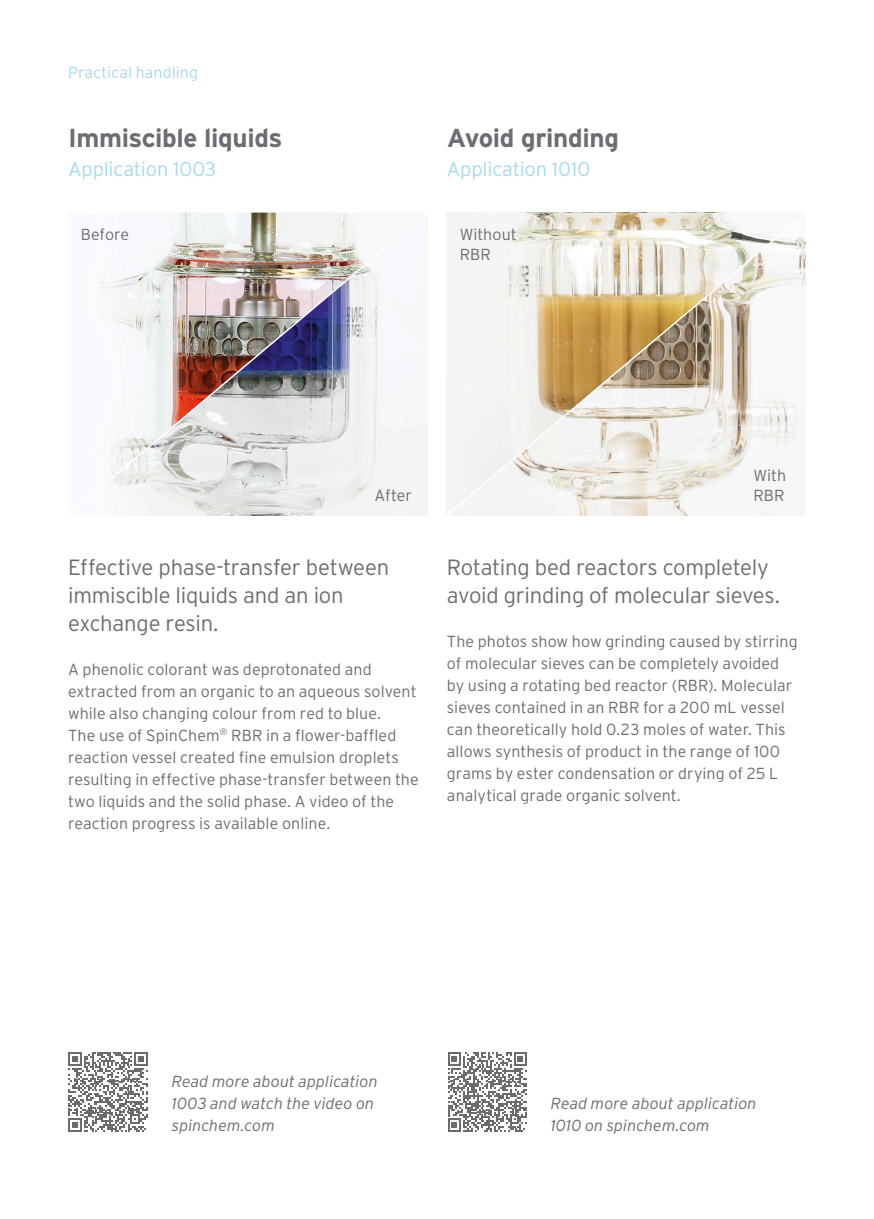
<style>
.page{position:relative;width:874px;height:1219px;background:#fff}
.page>*{position:absolute;margin:0;border:0;box-sizing:border-box;transform-origin:0 0}
.Mellanrubrik{font:700 26px "Interstate";letter-spacing:-.015em;color:#6b6d72}
.Ingress{font:300 22px/28px "Interstate";letter-spacing:-.01em;color:#6b6d72}
.Mellanrubrik-2{font:300 20px "Interstate";letter-spacing:-.005em;color:#a6daed}
.Bröd{font:300 16px/22px "Interstate";letter-spacing:.005em;color:#6b6d72}
.t1{font:italic 300 16px/22px "Interstate";letter-spacing:.005em;color:#6b6d72}
.Kapitelrad{font:300 16px "Interstate";letter-spacing:.005em;color:#6b6d72}
.Kapitelrad-2{font:300 16px "Interstate";letter-spacing:.005em;color:#a6daed}
</style>
<div class="page">
<img style="left:100px;top:212px;width:328px;height:304px">
<svg style="left:446px;top:212px;width:360px;height:304px"></svg>
<svg style="left:68px;top:1052px;width:80px;height:80px"></svg>
<svg style="left:448px;top:1052px;width:79px;height:80px"></svg>
<p class="Kapitelrad-2" style="left:68px;top:63px;width:131px">Practical handling</p>
<p class="Mellanrubrik" style="left:68px;top:124px;width:216px">Immiscible liquids</p>
<p class="Mellanrubrik" style="left:446px;top:124px;width:173px">Avoid grinding</p>
<p class="Mellanrubrik-2" style="left:68px;top:158px;width:149px">Application 1003</p>
<p class="Mellanrubrik-2" style="left:446px;top:158px;width:145px">Application 1010</p>
<p class="Kapitelrad" style="left:81px;top:225px;width:50px">Before</p>
<p class="Kapitelrad" style="left:459px;top:225px;width:59px">Without</p>
<p class="Kapitelrad" style="left:459px;top:245px;width:33px">RBR</p>
<p class="Kapitelrad" style="left:374px;top:486px;width:39px">After</p>
<p class="Ingress" style="left:68px;top:553px;width:322px">Effective phase-transfer between immiscible liquids and an ion exchange resin.</p>
<p class="Bröd" style="left:68px;top:658px;width:352px">A phenolic colorant was deprotonated and extracted from an organic to an aqueous solvent while also changing colour from red to blue.<br>The use of SpinChem<sup>®</sup> RBR in a flower-baffled reaction vessel created fine emulsion droplets resulting in effective phase-transfer between the two liquids and the solid phase. A video of the reaction progress is available online.</p>
<p class="Kapitelrad" style="left:753px;top:467px;width:34px">With</p>
<p class="Kapitelrad" style="left:753px;top:487px;width:33px">RBR</p>
<p class="Ingress" style="left:446px;top:553px;width:334px">Rotating bed reactors completely avoid grinding of molecular sieves.</p>
<p class="Bröd" style="left:446px;top:630px;width:352px">The photos show how grinding caused by stirring of molecular sieves can be completely avoided by using a rotating bed reactor (RBR). Molecular sieves contained in an RBR for a 200 mL vessel can theoretically hold 0.23 moles of water. This allows synthesis of product in the range of 100 grams by ester condensation or drying of 25 L analytical grade organic solvent.</p>
<p class="t1" style="left:172px;top:1070px;width:207px">Read more about application<br>1003 and watch the video on spinchem.com</p>
<p class="t1" style="left:550px;top:1092px;width:207px">Read more about application<br>1010 on spinchem.com</p>
</div>
